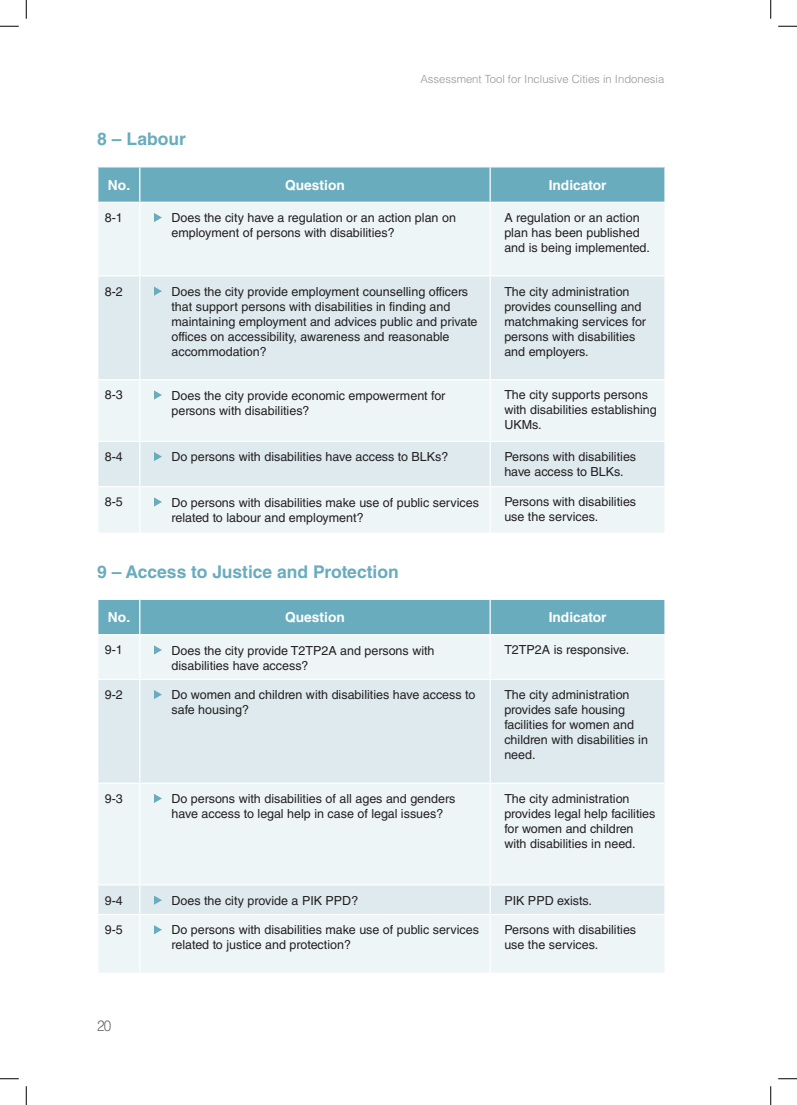
<style>
.page{position:relative;width:797px;height:1105px;background:#fff}
.page>*{position:absolute;margin:0;border:0;box-sizing:border-box;transform-origin:0 0}
.t1{font:700 17.5px "Helvetica LT Std";color:#68acbe}
.t2{font:300 15px "Helvetica LT Std";color:#636366;scale:.9 1}
.t3{font:700 13.75px "Helvetica LT Std";color:#fff}
.t4{font:12.5px/15px "Helvetica LT Std";color:#231f20}
.t5{font:300 11.25px "Helvetica LT Std";color:#939598}
</style>
<div class="page">
<div style="left:98px;top:167px;width:566px;height:35px;background:#68acbe"></div>
<div style="left:98px;top:203px;width:566px;height:329px;background:#edf5f7"></div>
<svg style="left:98px;top:277px;width:566px;height:209px;background:#e2edf0"></svg>
<hr style="left:139px;top:167px;width:1px;height:35px;background:#fff">
<hr style="left:489px;top:167px;width:2px;height:35px;background:#fff">
<hr style="left:139px;top:203px;width:1px;height:72px;background:#fff">
<hr style="left:489px;top:203px;width:2px;height:72px;background:#fff">
<hr style="left:97px;top:275px;width:43px;height:2px;background:#fff">
<hr style="left:140px;top:275px;width:350px;height:2px;background:#fff">
<hr style="left:139px;top:277px;width:1px;height:102px;background:#fff">
<hr style="left:490px;top:275px;width:175px;height:2px;background:#fff">
<hr style="left:489px;top:277px;width:2px;height:102px;background:#fff">
<hr style="left:97px;top:379px;width:43px;height:1px;background:#fff">
<hr style="left:140px;top:379px;width:350px;height:1px;background:#fff">
<hr style="left:139px;top:380px;width:1px;height:61px;background:#fff">
<hr style="left:490px;top:379px;width:175px;height:1px;background:#fff">
<hr style="left:489px;top:380px;width:2px;height:61px;background:#fff">
<hr style="left:97px;top:441px;width:43px;height:1px;background:#fff">
<hr style="left:140px;top:441px;width:350px;height:1px;background:#fff">
<hr style="left:139px;top:442px;width:1px;height:44px;background:#fff">
<hr style="left:490px;top:441px;width:175px;height:1px;background:#fff">
<hr style="left:489px;top:442px;width:2px;height:44px;background:#fff">
<hr style="left:97px;top:486px;width:43px;height:1px;background:#fff">
<hr style="left:140px;top:486px;width:350px;height:1px;background:#fff">
<hr style="left:139px;top:487px;width:1px;height:45px;background:#fff">
<hr style="left:490px;top:486px;width:175px;height:1px;background:#fff">
<hr style="left:489px;top:487px;width:2px;height:45px;background:#fff">
<svg style="left:154px;top:213px;width:8px;height:9px"></svg>
<svg style="left:154px;top:287px;width:8px;height:9px"></svg>
<svg style="left:154px;top:390px;width:8px;height:10px"></svg>
<svg style="left:154px;top:452px;width:8px;height:9px"></svg>
<svg style="left:154px;top:497px;width:8px;height:10px"></svg>
<div style="left:98px;top:600px;width:566px;height:34px;background:#68acbe"></div>
<div style="left:98px;top:635px;width:566px;height:337px;background:#edf5f7"></div>
<svg style="left:98px;top:680px;width:566px;height:234px;background:#e4eef1"></svg>
<hr style="left:139px;top:600px;width:1px;height:34px;background:#fff">
<hr style="left:489px;top:600px;width:2px;height:34px;background:#fff">
<hr style="left:139px;top:635px;width:1px;height:44px;background:#fff">
<hr style="left:489px;top:635px;width:2px;height:44px;background:#fff">
<hr style="left:97px;top:679px;width:43px;height:1px;background:#fff">
<hr style="left:140px;top:679px;width:350px;height:1px;background:#fff">
<hr style="left:139px;top:680px;width:1px;height:102px;background:#fff">
<hr style="left:490px;top:679px;width:175px;height:1px;background:#fff">
<hr style="left:489px;top:680px;width:2px;height:102px;background:#fff">
<hr style="left:97px;top:782px;width:43px;height:2px;background:#fff">
<hr style="left:140px;top:782px;width:350px;height:2px;background:#fff">
<hr style="left:139px;top:784px;width:1px;height:100px;background:#fff">
<hr style="left:490px;top:782px;width:175px;height:2px;background:#fff">
<hr style="left:489px;top:784px;width:2px;height:100px;background:#fff">
<hr style="left:97px;top:884px;width:43px;height:1px;background:#fff">
<hr style="left:140px;top:884px;width:350px;height:1px;background:#fff">
<svg style="left:139px;top:885px;width:1px;height:29px"></svg>
<hr style="left:490px;top:884px;width:175px;height:1px;background:#fff">
<hr style="left:489px;top:885px;width:2px;height:29px;background:#fff">
<svg style="left:664px;top:885px;width:1px;height:29px"></svg>
<hr style="left:97px;top:914px;width:43px;height:1px;background:#fff">
<hr style="left:140px;top:914px;width:350px;height:1px;background:#fff">
<hr style="left:139px;top:915px;width:1px;height:57px;background:#fff">
<hr style="left:490px;top:914px;width:175px;height:1px;background:#fff">
<hr style="left:489px;top:915px;width:2px;height:57px;background:#fff">
<svg style="left:154px;top:645px;width:8px;height:10px"></svg>
<svg style="left:154px;top:690px;width:8px;height:9px"></svg>
<svg style="left:154px;top:794px;width:8px;height:9px"></svg>
<svg style="left:154px;top:895px;width:8px;height:10px"></svg>
<svg style="left:154px;top:925px;width:8px;height:9px"></svg>
<svg style="left:0;top:25px;width:19px;height:2px"></svg>
<svg style="left:778px;top:25px;width:19px;height:2px"></svg>
<svg style="left:0;top:1078px;width:19px;height:1px"></svg>
<svg style="left:778px;top:1078px;width:19px;height:1px"></svg>
<svg style="left:25px;top:0;width:2px;height:19px"></svg>
<svg style="left:25px;top:1086px;width:2px;height:19px"></svg>
<svg style="left:770px;top:0;width:1px;height:19px"></svg>
<svg style="left:770px;top:1086px;width:1px;height:19px"></svg>
<h1 class="t1" style="left:97px;top:128px;width:90px">8 – Labour</h1>
<p class="t5" style="left:420px;top:72px;width:245px">Assessment Tool for Inclusive Cities in Indonesia</p>
<p class="t3" style="left:108px;top:176px;width:24px">No.</p>
<p class="t3" style="left:285px;top:176px;width:61px">Question</p>
<p class="t3" style="left:548px;top:176px;width:59px">Indicator</p>
<p class="t4" style="left:105px;top:210px;width:20px">8-1</p>
<p class="t4" style="left:171px;top:210px;width:286px">Does the city have a regulation or an action plan on employment of persons with disabilities?</p>
<p class="t4" style="left:504px;top:210px;width:147px">A regulation or an action plan has been published and is being implemented.</p>
<p class="t4" style="left:105px;top:284px;width:20px">8-2</p>
<p class="t4" style="left:171px;top:284px;width:307px">Does the city provide employment counselling officers that support persons with disabilities in finding and maintaining employment and advices public and private offices on accessibility, awareness and reasonable accommodation?</p>
<p class="t4" style="left:504px;top:284px;width:143px">The city administration provides counselling and matchmaking services for persons with disabilities and employers.</p>
<p class="t4" style="left:105px;top:387px;width:20px">8-3</p>
<p class="t4" style="left:171px;top:388px;width:275px">Does the city provide economic empowerment for persons with disabilities?</p>
<p class="t4" style="left:504px;top:387px;width:154px">The city supports persons with disabilities establishing<br>UKMs.</p>
<p class="t4" style="left:105px;top:449px;width:20px">8-4</p>
<p class="t4" style="left:171px;top:449px;width:278px">Do persons with disabilities have access to BLKs?</p>
<p class="t4" style="left:504px;top:449px;width:133px">Persons with disabilities have access to BLKs.</p>
<p class="t4" style="left:105px;top:494px;width:20px">8-5</p>
<p class="t4" style="left:171px;top:495px;width:309px">Do persons with disabilities make use of public services related to labour and employment?</p>
<p class="t4" style="left:504px;top:494px;width:133px">Persons with disabilities use the services.</p>
<h1 class="t1" style="left:97px;top:561px;width:303px">9 – Access to Justice and Protection</h1>
<p class="t3" style="left:108px;top:609px;width:24px">No.</p>
<p class="t3" style="left:285px;top:609px;width:61px">Question</p>
<p class="t3" style="left:548px;top:609px;width:59px">Indicator</p>
<p class="t4" style="left:105px;top:642px;width:20px">9-1</p>
<p class="t4" style="left:171px;top:643px;width:264px">Does the city provide T2TP2A and persons with disabilities have access?</p>
<p class="t4" style="left:504px;top:642px;width:126px">T2TP2A is responsive.</p>
<p class="t4" style="left:105px;top:687px;width:20px">9-2</p>
<p class="t4" style="left:171px;top:687px;width:305px">Do women and children with disabilities have access to safe housing?</p>
<p class="t4" style="left:504px;top:687px;width:145px">The city administration provides safe housing facilities for women and children with disabilities in need.</p>
<p class="t4" style="left:105px;top:791px;width:20px">9-3</p>
<p class="t4" style="left:171px;top:791px;width:285px">Do persons with disabilities of all ages and genders have access to legal help in case of legal issues?</p>
<p class="t4" style="left:504px;top:791px;width:153px">The city administration provides legal help facilities for women and children with disabilities in need.</p>
<p class="t4" style="left:105px;top:893px;width:20px">9-4</p>
<p class="t4" style="left:171px;top:893px;width:188px">Does the city provide a PIK PPD?</p>
<p class="t4" style="left:504px;top:893px;width:89px">PIK PPD exists.</p>
<p class="t4" style="left:105px;top:922px;width:20px">9-5</p>
<p class="t4" style="left:171px;top:922px;width:309px">Do persons with disabilities make use of public services related to justice and protection?</p>
<p class="t4" style="left:504px;top:922px;width:133px">Persons with disabilities use the services.</p>
<p class="t2" style="left:97px;top:1016px;width:17px">20</p>
</div>
